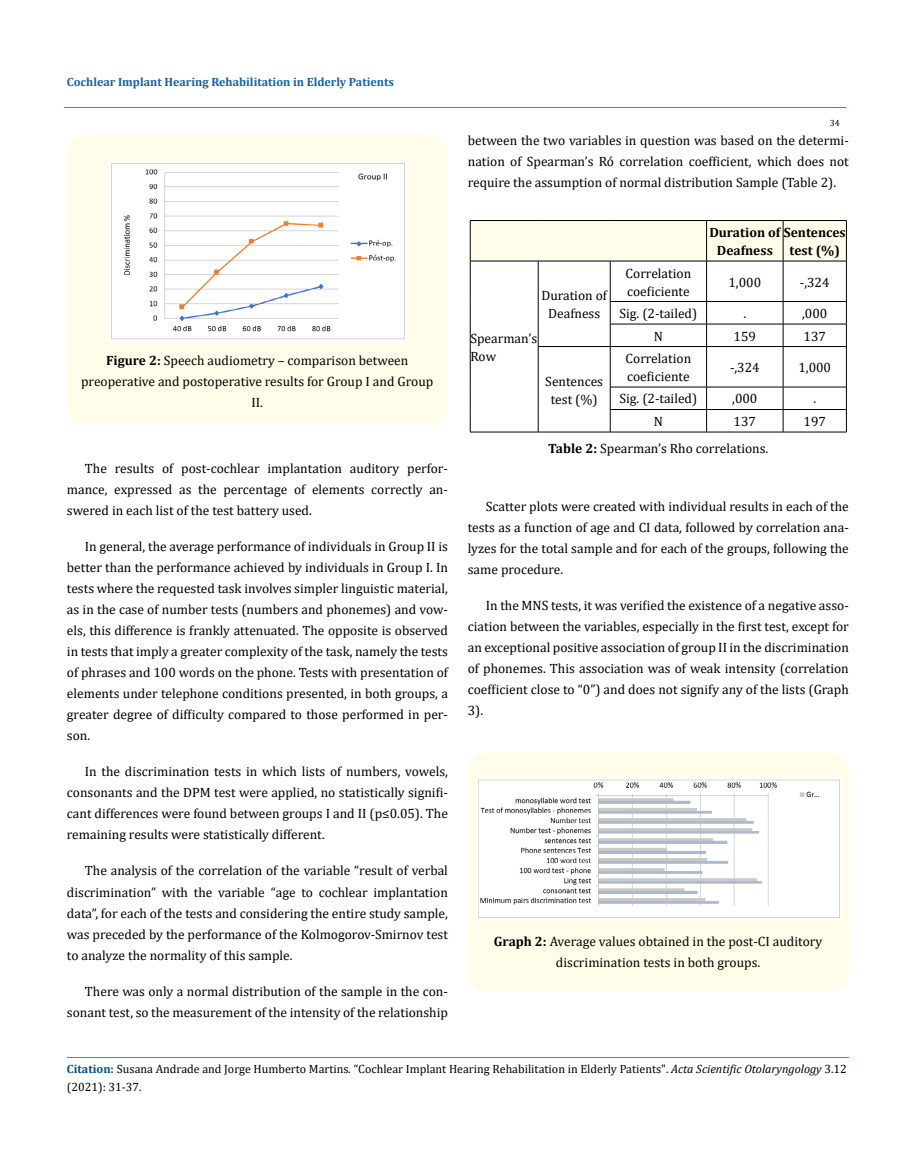
<style>
.page{position:relative;width:917px;height:1170px;background:#fff}
.page>*{position:absolute;margin:0;border:0;box-sizing:border-box;transform-origin:0 0}
.t1{font:13.5px/21px "Cambria";color:#000;text-align:justify}
.t2{font:700 13.5px/18px "Cambria";color:#000}
.t3{font:12px/18px "Cambria";color:#000}
.t4{font:700 12px "Cambria";color:#1560a6}
.t5{font:9px "Cambria";color:#000}
.s1{font-weight:700}
.s2{font-weight:700;color:#035089}
.s3{font-style:italic}
</style>
<div class="page">
<div style="left:67px;top:135px;width:381px;height:290px;background:#fffde9;border-radius:18px"></div>
<img style="left:109px;top:162px;width:297px;height:180px">
<div style="left:471px;top:221px;width:375px;height:40px;background:#fffde9"></div>
<hr style="left:470px;top:220px;width:68px;height:1px;background:#000">
<hr style="left:470px;top:221px;width:1px;height:40px;background:#000">
<hr style="left:538px;top:220px;width:72px;height:1px;background:#000">
<hr style="left:610px;top:220px;width:96px;height:1px;background:#000">
<hr style="left:706px;top:220px;width:77px;height:1px;background:#000">
<hr style="left:706px;top:221px;width:1px;height:40px;background:#000">
<hr style="left:783px;top:220px;width:63px;height:1px;background:#000">
<hr style="left:782px;top:221px;width:1px;height:40px;background:#000">
<hr style="left:846px;top:221px;width:1px;height:40px;background:#000">
<hr style="left:470px;top:261px;width:68px;height:1px;background:#000">
<hr style="left:470px;top:261px;width:1px;height:41px;background:#000">
<hr style="left:538px;top:261px;width:72px;height:1px;background:#000">
<hr style="left:538px;top:261px;width:1px;height:41px;background:#000">
<hr style="left:610px;top:261px;width:96px;height:1px;background:#000">
<hr style="left:610px;top:261px;width:1px;height:40px;background:#000">
<hr style="left:706px;top:261px;width:77px;height:1px;background:#000">
<hr style="left:706px;top:261px;width:1px;height:40px;background:#000">
<hr style="left:783px;top:261px;width:63px;height:1px;background:#000">
<hr style="left:782px;top:261px;width:1px;height:40px;background:#000">
<hr style="left:846px;top:261px;width:1px;height:40px;background:#000">
<hr style="left:610px;top:301px;width:96px;height:1px;background:#000">
<hr style="left:706px;top:301px;width:77px;height:1px;background:#000">
<hr style="left:783px;top:301px;width:63px;height:1px;background:#000">
<svg style="left:470px;top:302px;width:1px;height:45px"></svg>
<svg style="left:538px;top:302px;width:1px;height:44px"></svg>
<hr style="left:610px;top:324px;width:96px;height:1px;background:#000">
<svg style="left:610px;top:302px;width:1px;height:44px"></svg>
<hr style="left:706px;top:324px;width:77px;height:1px;background:#000">
<svg style="left:706px;top:302px;width:1px;height:44px"></svg>
<hr style="left:783px;top:324px;width:63px;height:1px;background:#000">
<svg style="left:782px;top:302px;width:1px;height:44px"></svg>
<svg style="left:846px;top:302px;width:1px;height:44px"></svg>
<hr style="left:470px;top:347px;width:1px;height:40px;background:#000">
<hr style="left:538px;top:346px;width:72px;height:1px;background:#000">
<hr style="left:538px;top:347px;width:1px;height:40px;background:#000">
<hr style="left:610px;top:346px;width:96px;height:1px;background:#000">
<hr style="left:610px;top:347px;width:1px;height:40px;background:#000">
<hr style="left:706px;top:346px;width:77px;height:1px;background:#000">
<hr style="left:706px;top:347px;width:1px;height:40px;background:#000">
<hr style="left:783px;top:346px;width:63px;height:1px;background:#000">
<hr style="left:782px;top:347px;width:1px;height:40px;background:#000">
<hr style="left:846px;top:347px;width:1px;height:40px;background:#000">
<hr style="left:610px;top:387px;width:96px;height:1px;background:#000">
<hr style="left:706px;top:387px;width:77px;height:1px;background:#000">
<hr style="left:783px;top:387px;width:63px;height:1px;background:#000">
<svg style="left:470px;top:387px;width:1px;height:45px"></svg>
<svg style="left:538px;top:387px;width:1px;height:45px"></svg>
<hr style="left:610px;top:409px;width:96px;height:1px;background:#000">
<svg style="left:610px;top:387px;width:1px;height:45px"></svg>
<hr style="left:706px;top:409px;width:77px;height:1px;background:#000">
<svg style="left:706px;top:387px;width:1px;height:45px"></svg>
<hr style="left:783px;top:409px;width:63px;height:1px;background:#000">
<svg style="left:782px;top:387px;width:1px;height:45px"></svg>
<svg style="left:846px;top:387px;width:1px;height:45px"></svg>
<hr style="left:470px;top:432px;width:68px;height:1px;background:#000">
<hr style="left:538px;top:432px;width:72px;height:1px;background:#000">
<hr style="left:610px;top:432px;width:96px;height:1px;background:#000">
<hr style="left:706px;top:432px;width:77px;height:1px;background:#000">
<hr style="left:783px;top:432px;width:63px;height:1px;background:#000">
<div style="left:468px;top:753px;width:380px;height:239px;background:#fffde9;border-radius:18px"></div>
<img style="left:475px;top:778px;width:366px;height:142px">
<hr style="left:64px;top:108px;width:781px;height:1px;background:#e05d1a">
<hr style="left:67px;top:1058px;width:781px;height:1px;background:#e05d1a">
<p class="t4" style="left:67px;top:73px;width:328px">Cochlear Implant Hearing Rehabilitation in Elderly Patients</p>
<p class="t1" style="left:81px;top:350px;width:353px;text-align:center"><span class="s1">Figure 2:</span> Speech audiometry – comparison between preoperative and postoperative results for Group I and Group<br>II.</p>
<p class="t1" style="left:67px;top:458px;width:382px;text-indent:18px">The results of post-cochlear implantation auditory perfor&shy;mance, expressed as the percentage of elements correctly an&shy;swered in each list of the test battery used.</p>
<p class="t1" style="left:67px;top:536px;width:382px;text-indent:18px">In general, the average performance of individuals in Group II is better than the performance achieved by individuals in Group I. In tests where the requested task involves simpler linguistic material, as in the case of number tests (numbers and phonemes) and vow&shy;els, this difference is frankly attenuated. The opposite is observed in tests that imply a greater complexity of the task, namely the tests of phrases and 100 words on the phone. Tests with presentation of elements under telephone conditions presented, in both groups, a greater degree of difficulty compared to those performed in per&shy;son.</p>
<p class="t1" style="left:67px;top:761px;width:382px;text-indent:18px">In the discrimination tests in which lists of numbers, vowels, consonants and the DPM test were applied, no statistically signifi&shy;cant differences were found between groups I and II (p≤0.05). The remaining results were statistically different.</p>
<p class="t1" style="left:67px;top:860px;width:382px;text-indent:18px">The analysis of the correlation of the variable “result of verbal discrimination” with the variable “age to cochlear implantation data”, for each of the tests and considering the entire study sample, was preceded by the performance of the Kolmogorov-Smirnov test to analyze the normality of this sample.</p>
<p class="t1" style="left:67px;top:980px;width:382px;text-align:right">There was only a normal distribution of the sample in the con&shy;sonant test, so the measurement of the intensity of the relationship</p>
<p class="t5" style="left:829px;top:118px;width:11px">34</p>
<p class="t1" style="left:468px;top:130px;width:382px">between the two variables in question was based on the determi&shy;nation of Spearman’s Ró correlation coefficient, which does not require the assumption of normal distribution Sample (Table 2).</p>
<p class="t2" style="left:716px;top:223px;width:130px;text-indent:-7px">Duration of Sentences<br>Deafness</p>
<p class="t2" style="left:789px;top:241px;width:52px">test (%)</p>
<p class="t1" style="left:625px;top:264px;width:67px;line-height:18px">Correlation coeficiente</p>
<p class="t1" style="left:728px;top:271px;width:34px">1,000</p>
<p class="t1" style="left:799px;top:271px;width:31px">-,324</p>
<p class="t1" style="left:619px;top:303px;width:79px">Sig. (2-tailed)</p>
<p class="t1" style="left:743px;top:303px;width:4px">.</p>
<p class="t1" style="left:802px;top:303px;width:27px">,000</p>
<p class="t1" style="left:653px;top:325px;width:11px">N</p>
<p class="t1" style="left:733px;top:325px;width:24px">159</p>
<p class="t1" style="left:803px;top:325px;width:24px">137</p>
<p class="t1" style="left:541px;top:286px;width:67px;line-height:18px;text-align:center">Duration of<br>Deafness</p>
<p class="t1" style="left:470px;top:329px;width:68px;line-height:18px">Spearman’s<br>Row</p>
<p class="t1" style="left:625px;top:349px;width:67px;line-height:18px">Correlation coeficiente</p>
<p class="t1" style="left:730px;top:357px;width:31px">-,324</p>
<p class="t1" style="left:798px;top:357px;width:34px">1,000</p>
<p class="t1" style="left:619px;top:388px;width:79px">Sig. (2-tailed)</p>
<p class="t1" style="left:732px;top:388px;width:27px">,000</p>
<p class="t1" style="left:813px;top:388px;width:4px">.</p>
<p class="t1" style="left:653px;top:411px;width:11px">N</p>
<p class="t1" style="left:733px;top:411px;width:24px">137</p>
<p class="t1" style="left:803px;top:411px;width:24px">197</p>
<p class="t1" style="left:548px;top:438px;width:221px"><span class="s1">Table 2:</span> Spearman’s Rho correlations.</p>
<p class="t1" style="left:545px;top:372px;width:59px;line-height:18px;text-align:center">Sentences test (%)</p>
<p class="t1" style="left:468px;top:496px;width:382px;text-indent:18px">Scatter plots were created with individual results in each of the tests as a function of age and CI data, followed by correlation ana&shy;lyzes for the total sample and for each of the groups, following the same procedure.</p>
<p class="t1" style="left:468px;top:595px;width:382px;text-indent:18px">In the MNS tests, it was verified the existence of a negative asso&shy;ciation between the variables, especially in the first test, except for an exceptional positive association of group II in the discrimination of phonemes. This association was of weak intensity (correlation coefficient close to “0”) and does not signify any of the lists (Graph 3).</p>
<p class="t1" style="left:494px;top:930px;width:330px;text-align:center"><span class="s1">Graph 2:</span> Average values obtained in the post-CI auditory discrimination tests in both groups.</p>
<p class="t3" style="left:67px;top:1060px;width:781px"><span class="s2">Citation:</span> Susana Andrade and Jorge Humberto Martins<span class="s3">.</span> “Cochlear Implant Hearing Rehabilitation in Elderly Patients". <span class="s3">Acta Scientific Otolaryngology</span> 3.12 (2021): 31-37.</p>
</div>
